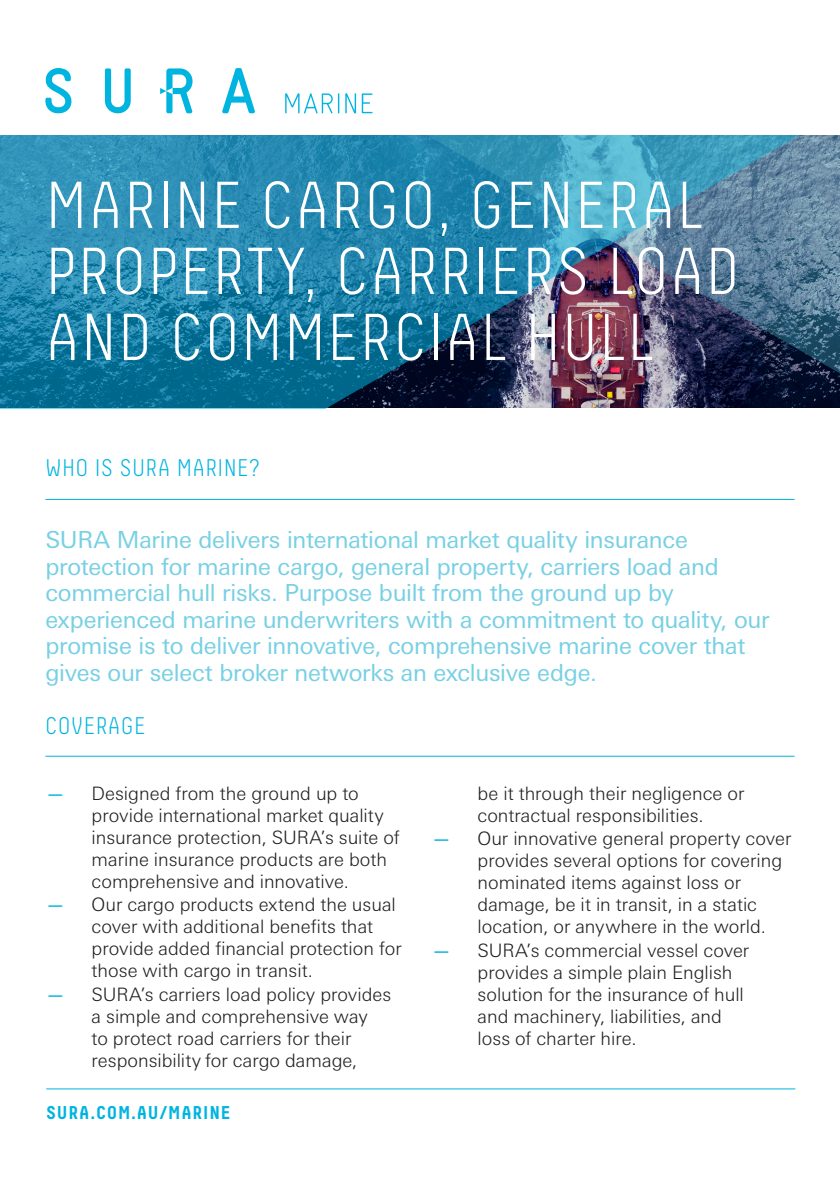
<style>
.page{position:relative;width:840px;height:1191px;background:#fff}
.page>*{position:absolute;margin:0;border:0;box-sizing:border-box;transform-origin:0 0}
._1_0_Page_Title{font:300 66px/66px "Decima";letter-spacing:.04em;color:#fff}
._1_1_Page_Heading{font:300 24px "Decima";letter-spacing:.04em;color:#00b4e0}
._2_0_Summary_Blurb{font:23.6px/26.4px "LT Univers Basic";letter-spacing:-.01em;color:#78d0e4}
._4_1_Body_Copy_Inden{font:300 18.4px/22px "LT Univers Basic";color:#231f20}
._1_2_Page_Subheading{font:700 18.4px "Decima";letter-spacing:.04em;color:#00b4e0}
.s1{font-weight:500;color:#00b4e0}
</style>
<div class="page">
<svg style="left:0;top:136px;width:839px;height:272px;background:#317698"></svg>
<svg style="left:222px;top:68px;width:33px;height:45px"></svg>
<svg style="left:45px;top:68px;width:26px;height:45px"></svg>
<svg style="left:105px;top:68px;width:26px;height:45px"></svg>
<svg style="left:160px;top:68px;width:32px;height:45px"></svg>
<svg style="left:285px;top:93px;width:47px;height:20px"></svg>
<svg style="left:338px;top:93px;width:1px;height:20px"></svg>
<svg style="left:345px;top:93px;width:27px;height:20px"></svg>
<hr style="left:45px;top:499px;width:749px;height:1px;background:#00b4e0">
<hr style="left:45px;top:755px;width:749px;height:1px;background:#00b4e0">
<hr style="left:46px;top:1088px;width:749px;height:1px;background:#00b4e0">
<p class="_1_0_Page_Title" style="left:46px;top:172px;width:694px">MARINE CARGO, GENERAL<br>PROPERTY, CARRIERS LOAD<br>AND COMMERCIAL HULL</p>
<p class="_1_1_Page_Heading" style="left:45px;top:454px;width:216px">WHO IS SURA MARINE?</p>
<p class="_2_0_Summary_Blurb" style="left:45px;top:526px;width:725px">SURA Marine delivers international market quality insurance protection for marine cargo, general property, carriers load and commercial hull risks. Purpose built from the ground up by experienced marine underwriters with a commitment to quality, our promise is to deliver innovative, comprehensive marine cover that gives our select broker networks an exclusive edge.</p>
<p class="_1_1_Page_Heading" style="left:45px;top:712px;width:101px">COVERAGE</p>
<p class="_4_1_Body_Copy_Inden" style="left:92px;top:782px;width:309px;text-indent:-45px"><span class="s1">—</span> Designed from the ground up to provide international market quality insurance protection, SURA’s suite of marine insurance products are both comprehensive and innovative.</p>
<p class="_4_1_Body_Copy_Inden" style="left:92px;top:893px;width:311px;text-indent:-45px"><span class="s1">—</span> Our cargo products extend the usual cover with additional benefits that provide added financial protection for those with cargo in transit.</p>
<p class="_4_1_Body_Copy_Inden" style="left:92px;top:983px;width:301px;text-indent:-45px"><span class="s1">—</span> SURA’s carriers load policy provides a simple and comprehensive way<br>to protect road carriers for their responsibility for cargo damage,</p>
<p class="_1_2_Page_Subheading" style="left:46px;top:1102px;width:185px">SURA.COM.AU/MARINE</p>
<p class="_4_1_Body_Copy_Inden" style="left:477px;top:782px;width:268px">be it through their negligence or contractual responsibilities.</p>
<p class="_4_1_Body_Copy_Inden" style="left:477px;top:827px;width:315px;text-indent:-45px"><span class="s1">—</span> Our innovative general property cover provides several options for covering nominated items against loss or damage, be it in transit, in a static location, or anywhere in the world.</p>
<p class="_4_1_Body_Copy_Inden" style="left:477px;top:939px;width:273px;text-indent:-45px"><span class="s1">—</span> SURA’s commercial vessel cover provides a simple plain English solution for the insurance of hull and machinery, liabilities, and loss of charter hire.</p>
</div>
